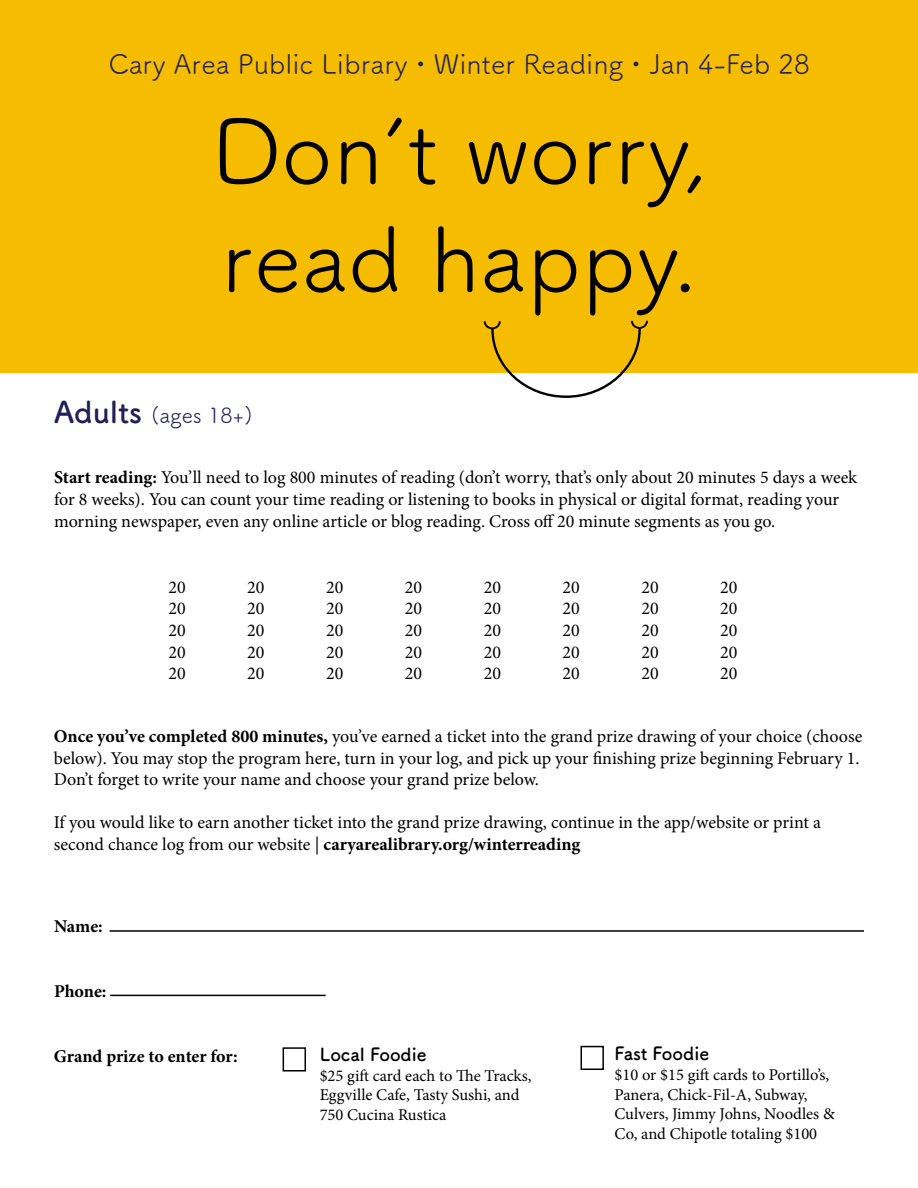
<style>
.page{position:relative;width:918px;height:1188px;background:#fff}
.page>*{position:absolute;margin:0;border:0;box-sizing:border-box;transform-origin:0 0}
.t1{font:90px/108px "Tsuku A Rd Gothic";color:#000}
.t2{font:27px "Tsuku A Rd Gothic";color:#222055}
.t3{font:21px "Tsuku A Rd Gothic";color:#222055}
.t4{font:18px/21.6px "Minion Pro";color:#000;text-align:justify}
.t5{font:18px/21.6px "Minion Pro";letter-spacing:-.005em;color:#000101}
.t6{font:700 18px "Minion Pro";letter-spacing:-.005em;color:#000}
.t7{font:700 18px "Tsuku A Rd Gothic";color:#000101}
.t8{font:16.5px/19.8px "Minion Pro";color:#000101}
.s1{font-weight:700;font-size:30px}
.s2{font-weight:700}
.s3{color:#000101}
.s4{color:#000}
.s5{font-weight:700;color:#000}
</style>
<div class="page">
<hr style="left:110px;top:930px;width:754px;height:2px;background:#000">
<hr style="left:110px;top:995px;width:216px;height:1px;background:#000">
<div style="left:0;top:0;width:918px;height:373px;background:#f5bc00"></div>
<svg style="left:483px;top:320px;width:165px;height:78px"></svg>
<div style="left:283px;top:1047px;width:23px;height:25px;border:2px solid #000"></div>
<div style="left:580px;top:1046px;width:24px;height:24px;border:2px solid #000"></div>
<h2 class="t2" style="left:108px;top:44px;width:703px">Cary Area Public Library • Winter Reading • Jan 4-Feb 28</h2>
<h1 class="t1" style="left:211px;top:92px;width:497px">Don’t worry, read happy.</h1>
<p class="t3" style="left:54px;top:399px;width:200px"><span class="s1">Adults</span> (ages 18+)</p>
<p class="t4" style="left:54px;top:467px;width:805px;text-align:left"><span class="s2">Start reading:</span> You’ll need to log 800 minutes of reading (don’t worry, that’s only about 20 minutes 5 days a week for 8 weeks). You can count your time reading or listening to books in physical or digital format, reading your morning newspaper, even any online article or blog reading. Cross off 20 minute segments as you go.</p>
<p class="t4" style="left:168px;top:576px;width:19px">20<br>20<br>20<br>20<br>20</p>
<p class="t4" style="left:247px;top:576px;width:19px">20<br>20<br>20<br>20<br>20</p>
<p class="t4" style="left:326px;top:576px;width:19px">20<br>20<br>20<br>20<br>20</p>
<p class="t4" style="left:405px;top:576px;width:19px">20<br>20<br>20<br>20<br>20</p>
<p class="t4" style="left:484px;top:576px;width:19px">20<br>20<br>20<br>20<br>20</p>
<p class="t4" style="left:563px;top:576px;width:19px">20<br>20<br>20<br>20<br>20</p>
<p class="t4" style="left:641px;top:576px;width:19px">20<br>20<br>20<br>20<br>20</p>
<p class="t4" style="left:720px;top:576px;width:19px">20<br>20<br>20<br>20<br>20</p>
<p class="t4" style="left:54px;top:726px;width:810px;text-align:left"><span class="s2">Once you’ve completed 800 minutes,</span> you’ve earned a ticket into the grand prize drawing of your choice (choose below). You may stop the program here, turn in your log, and pick up your finishing prize beginning <span class="s3">February 1.<br></span>Don’t forget to write your name and choose your grand prize below.</p>
<p class="t5" style="left:54px;top:812px;width:769px">If you would like to earn another ticket into the grand prize drawing, continue in the app/website or print a second chance log from our website <span class="s4">|</span> <span class="s5">caryarealibrary.org/winterreading</span></p>
<p class="t6" style="left:54px;top:914px;width:50px">Name:</p>
<p class="t6" style="left:54px;top:979px;width:54px">Phone:</p>
<p class="t6" style="left:54px;top:1043px;width:186px">Grand prize to enter for:</p>
<p class="t7" style="left:320px;top:1040px;width:108px">Local Foodie</p>
<p class="t8" style="left:320px;top:1066px;width:213px">$25 gift card each to The Tracks,<br>Eggville Cafe, Tasty Sushi, and<br>750 Cucina Rustica</p>
<p class="t7" style="left:615px;top:1039px;width:96px">Fast Foodie</p>
<p class="t8" style="left:615px;top:1065px;width:222px">$10 or $15 gift cards to Portillo’s,<br>Panera, Chick-Fil-A, Subway,<br>Culvers, Jimmy Johns, Noodles &amp;<br>Co, and Chipotle totaling $100</p>
</div>
